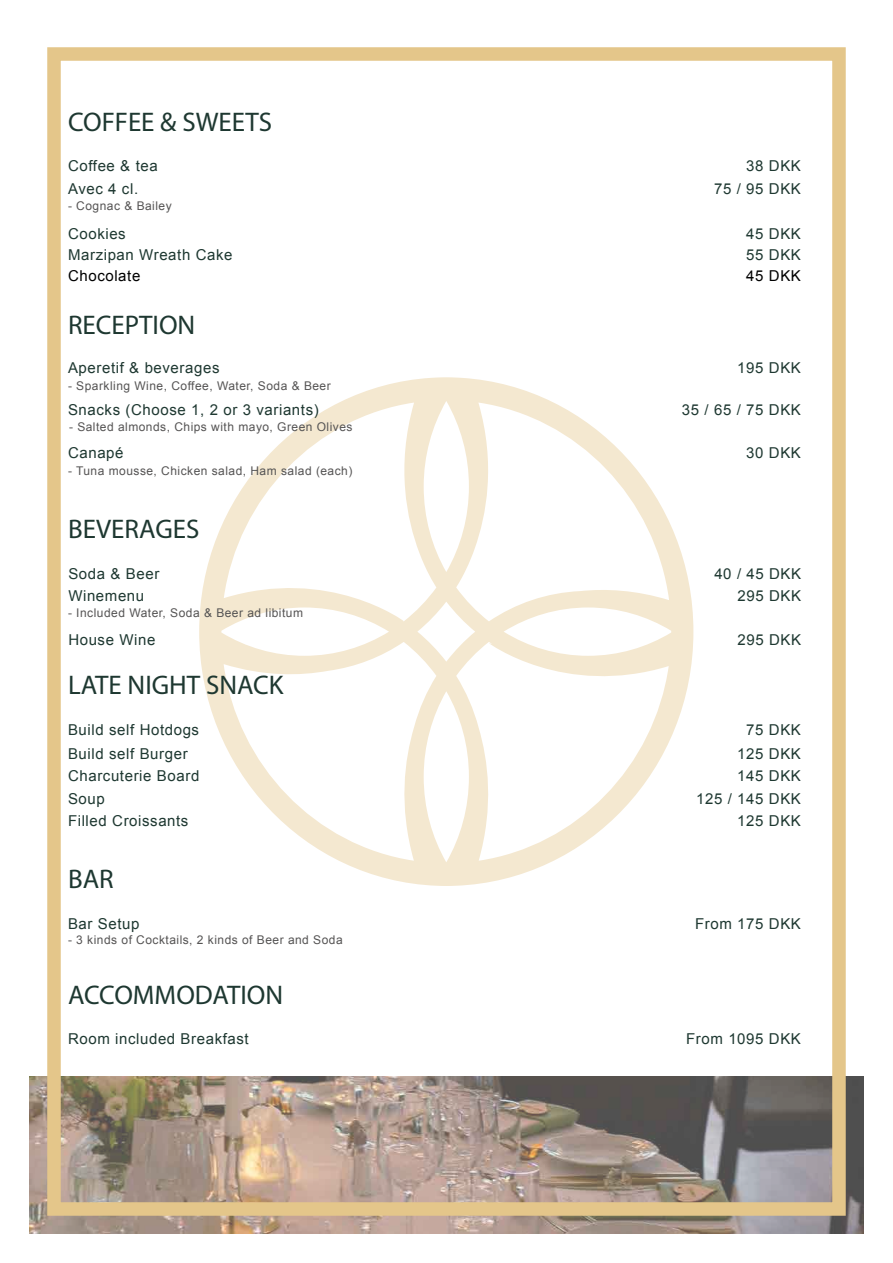
<style>
.page{position:relative;width:893px;height:1263px;background:#fff}
.page>*{position:absolute;margin:0;border:0;box-sizing:border-box;transform-origin:0 0}
.t1{font:27px "Myriad Pro";color:#1e3831}
.t2{font:15px "Arial";letter-spacing:.04em;color:#1e3831}
.t3{font:15px "Arial";letter-spacing:.04em;color:#000}
.t4{font:12px "Arial";letter-spacing:.04em;color:#555454}
</style>
<div class="page">
<img style="left:30px;top:1076px;width:833px;height:157px">
<div style="left:47px;top:47px;width:799px;height:1169px;border:14px solid #e4c68a"></div>
<svg style="left:199px;top:377px;width:494px;height:509px"></svg>
<h1 class="t1" style="left:68px;top:105px;width:206px">COFFEE &amp; SWEETS</h1>
<p class="t2" style="left:68px;top:156px;width:91px">Coffee &amp; tea</p>
<p class="t2" style="left:746px;top:156px;width:56px">38 DKK</p>
<p class="t2" style="left:68px;top:179px;width:72px">Avec 4 cl.</p>
<p class="t2" style="left:714px;top:179px;width:88px">75 / 95 DKK</p>
<p class="t2" style="left:68px;top:224px;width:59px">Cookies</p>
<p class="t2" style="left:746px;top:224px;width:56px">45 DKK</p>
<p class="t2" style="left:68px;top:245px;width:166px">Marzipan Wreath Cake</p>
<p class="t2" style="left:746px;top:245px;width:56px">55 DKK</p>
<p class="t3" style="left:68px;top:266px;width:74px">Chocolate</p>
<p class="t3" style="left:746px;top:266px;width:56px">45 DKK</p>
<p class="t4" style="left:68px;top:198px;width:105px">- Cognac &amp; Bailey</p>
<h1 class="t1" style="left:68px;top:308px;width:129px">RECEPTION</h1>
<p class="t2" style="left:68px;top:358px;width:153px">Aperetif &amp; beverages</p>
<p class="t2" style="left:737px;top:358px;width:65px">195 DKK</p>
<p class="t2" style="left:68px;top:400px;width:252px">Snacks (Choose 1, 2 or 3 variants)</p>
<p class="t2" style="left:682px;top:400px;width:121px">35 / 65 / 75 DKK</p>
<p class="t2" style="left:68px;top:443px;width:57px">Canapé</p>
<p class="t2" style="left:746px;top:443px;width:56px">30 DKK</p>
<p class="t4" style="left:68px;top:378px;width:264px">- Sparkling Wine, Coffee, Water, Soda &amp; Beer</p>
<p class="t4" style="left:69px;top:419px;width:285px">- Salted almonds, Chips with mayo, Green Olives</p>
<p class="t4" style="left:68px;top:463px;width:286px">- Tuna mousse, Chicken salad, Ham salad (each)</p>
<h1 class="t1" style="left:68px;top:512px;width:133px">BEVERAGES</h1>
<p class="t2" style="left:68px;top:564px;width:93px">Soda &amp; Beer</p>
<p class="t2" style="left:714px;top:564px;width:88px">40 / 45 DKK</p>
<p class="t2" style="left:68px;top:586px;width:77px">Winemenu</p>
<p class="t2" style="left:738px;top:586px;width:65px">295 DKK</p>
<p class="t2" style="left:68px;top:630px;width:89px">House Wine</p>
<p class="t2" style="left:738px;top:630px;width:65px">295 DKK</p>
<p class="t4" style="left:68px;top:605px;width:237px">- Included Water, Soda &amp; Beer ad libitum</p>
<h1 class="t1" style="left:68px;top:668px;width:217px">LATE NIGHT SNACK</h1>
<p class="t2" style="left:68px;top:720px;width:133px">Build self Hotdogs</p>
<p class="t2" style="left:746px;top:720px;width:56px">75 DKK</p>
<p class="t2" style="left:68px;top:744px;width:121px">Build self Burger</p>
<p class="t2" style="left:737px;top:744px;width:65px">125 DKK</p>
<p class="t2" style="left:68px;top:766px;width:133px">Charcuterie Board</p>
<p class="t2" style="left:737px;top:766px;width:65px">145 DKK</p>
<p class="t2" style="left:68px;top:789px;width:38px">Soup</p>
<p class="t2" style="left:696px;top:789px;width:106px">125 / 145 DKK</p>
<p class="t2" style="left:68px;top:811px;width:122px">Filled Croissants</p>
<p class="t2" style="left:737px;top:811px;width:65px">125 DKK</p>
<h1 class="t1" style="left:68px;top:862px;width:47px">BAR</h1>
<p class="t2" style="left:68px;top:914px;width:73px">Bar Setup</p>
<p class="t2" style="left:695px;top:914px;width:107px">From 175 DKK</p>
<p class="t4" style="left:68px;top:932px;width:276px">- 3 kinds of Cocktails, 2 kinds of Beer and Soda</p>
<h1 class="t1" style="left:68px;top:978px;width:217px">ACCOMMODATION</h1>
<p class="t2" style="left:68px;top:1029px;width:182px">Room included Breakfast</p>
<p class="t2" style="left:686px;top:1029px;width:116px">From 1095 DKK</p>
</div>
